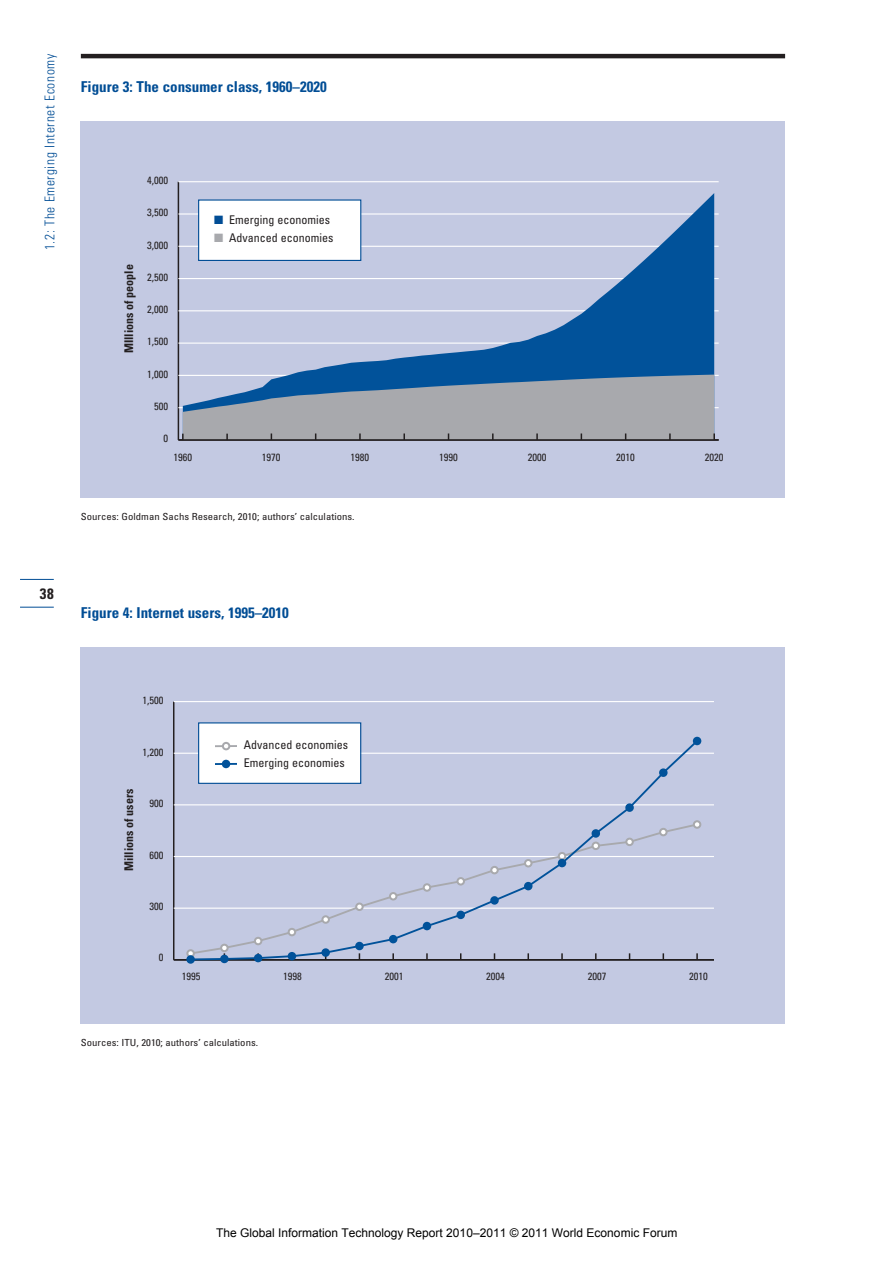
<style>
.page{position:relative;width:893px;height:1263px;background:#fff}
.page>*{position:absolute;margin:0;border:0;box-sizing:border-box;transform-origin:0 0}
.t1{font:700 condensed 15px "Univers";color:#014d95}
.t2{font:700 condensed 15px "Univers";color:#231f20}
.t3{font:300 condensed 13.5px "Univers";letter-spacing:.045em;color:#014d95}
.t4{font:condensed 12px/18px "Univers";color:#231f20}
.t5{font:12px "Arial";color:#000}
.t6{font:700 condensed 12px "Univers";color:#231f20}
.t7{font:condensed 10.5px "Univers";color:#231f20}
.t8{font:condensed 9.75px "Univers";color:#231f20;scale:1.1 1}
.s1{color:#014d95}
.s2{color:#a8a9ad}
</style>
<div class="page">
<hr style="left:81px;top:54px;width:704px;height:4px;background:#231f20">
<hr style="left:20px;top:579px;width:34px;height:1px;background:#014d95">
<hr style="left:20px;top:607px;width:34px;height:1px;background:#014d95">
<div style="left:81px;top:121px;width:704px;height:377px;background:#c3c9e2"></div>
<hr style="left:178px;top:182px;width:1px;height:258px;background:#231f20">
<hr style="left:178px;top:407px;width:540px;height:1px;background:#fff">
<hr style="left:178px;top:375px;width:540px;height:1px;background:#fff">
<hr style="left:178px;top:342px;width:540px;height:2px;background:#fff">
<hr style="left:178px;top:310px;width:540px;height:1px;background:#fff">
<hr style="left:178px;top:278px;width:540px;height:1px;background:#fff">
<hr style="left:178px;top:246px;width:540px;height:1px;background:#fff">
<hr style="left:178px;top:213px;width:540px;height:1px;background:#fff">
<hr style="left:178px;top:181px;width:540px;height:1px;background:#fff">
<svg style="left:183px;top:193px;width:531px;height:181px"></svg>
<svg style="left:182px;top:374px;width:533px;height:65px;background:#8f9dac"></svg>
<hr style="left:178px;top:439px;width:540px;height:2px;background:#231f20">
<div style="left:199px;top:201px;width:161px;height:59px;background:#fff"></div>
<div style="left:198px;top:199px;width:163px;height:62px;border:1px solid #014d95"></div>
<div style="left:81px;top:647px;width:704px;height:376px;background:#c3c9e2"></div>
<hr style="left:173px;top:701px;width:1px;height:258px;background:#231f20">
<hr style="left:174px;top:959px;width:540px;height:1px;background:#231f20">
<hr style="left:174px;top:907px;width:540px;height:1px;background:#fff">
<hr style="left:174px;top:856px;width:540px;height:1px;background:#fff">
<hr style="left:174px;top:804px;width:540px;height:1px;background:#fff">
<hr style="left:174px;top:752px;width:540px;height:1px;background:#fff">
<hr style="left:174px;top:701px;width:540px;height:1px;background:#fff">
<div style="left:186px;top:949px;width:9px;height:8px;border:2px solid #a8a9ad;border-radius:50%"></div>
<div style="left:693px;top:820px;width:8px;height:8px;border:2px solid #a8a9ad;border-radius:50%"></div>
<div style="left:186px;top:955px;width:9px;height:8px;border:2px solid #01529a;border-radius:50%"></div>
<div style="left:220px;top:954px;width:9px;height:9px;border:2px solid #01529a;border-radius:50%"></div>
<div style="left:254px;top:953px;width:8px;height:9px;border:2px solid #01529a;border-radius:50%"></div>
<div style="left:693px;top:736px;width:8px;height:9px;border:2px solid #01529a;border-radius:50%"></div>
<div style="left:199px;top:723px;width:161px;height:59px;background:#fff"></div>
<svg style="left:188px;top:738px;width:512px;height:223px"></svg>
<div style="left:222px;top:742px;width:8px;height:8px;border:2px solid #a8a9ad;border-radius:50%"></div>
<hr style="left:216px;top:763px;width:20px;height:2px;background:#01529a">
<div style="left:223px;top:760px;width:6px;height:7px;background:#01529a;border-radius:50%"></div>
<div style="left:222px;top:759px;width:8px;height:9px;border:2px solid #01529a;border-radius:50%"></div>
<p class="t3" style="left:45px;top:250px;width:198px;rotate:-90deg">1.2: The Emerging Internet Economy</p>
<h1 class="t1" style="left:81px;top:81px;width:247px">Figure 3: The consumer class, 1960–2020</h1>
<p class="t6" style="left:124px;top:353px;width:91px;rotate:-90deg">MIllions of people</p>
<p class="t7" style="left:147px;top:176px;width:22px">4,000</p>
<p class="t7" style="left:147px;top:209px;width:22px">3,500</p>
<p class="t7" style="left:147px;top:241px;width:22px">3,000</p>
<p class="t7" style="left:147px;top:273px;width:22px">2,500</p>
<p class="t7" style="left:147px;top:305px;width:22px">2,000</p>
<p class="t7" style="left:147px;top:338px;width:22px">1,500</p>
<p class="t7" style="left:147px;top:370px;width:22px">1,000</p>
<p class="t7" style="left:154px;top:402px;width:15px">500</p>
<p class="t7" style="left:163px;top:434px;width:6px">0</p>
<p class="t4" style="left:214px;top:212px;width:117px"><span class="s1">■</span> Emerging economies</p>
<p class="t4" style="left:214px;top:230px;width:121px"><span class="s2">■</span> Advanced economies</p>
<p class="t7" style="left:173px;top:453px;width:20px">1960</p>
<p class="t7" style="left:262px;top:453px;width:20px">1970</p>
<p class="t7" style="left:350px;top:453px;width:20px">1980</p>
<p class="t7" style="left:439px;top:453px;width:20px">1990</p>
<p class="t7" style="left:527px;top:453px;width:20px">2000</p>
<p class="t7" style="left:616px;top:453px;width:20px">2010</p>
<p class="t7" style="left:704px;top:453px;width:20px">2020</p>
<p class="t8" style="left:81px;top:513px;width:250px">Sources: Goldman Sachs Research, 2010; authors’ calculations.</p>
<h1 class="t2" style="left:40px;top:588px;width:15px">38</h1>
<h1 class="t1" style="left:81px;top:607px;width:209px">Figure 4: Internet users, 1995–2010</h1>
<p class="t7" style="left:143px;top:696px;width:22px">1,500</p>
<p class="t7" style="left:143px;top:748px;width:22px">1,200</p>
<p class="t6" style="left:124px;top:871px;width:84px;rotate:-90deg">Millions of users</p>
<p class="t7" style="left:150px;top:799px;width:15px">900</p>
<p class="t7" style="left:150px;top:851px;width:15px">600</p>
<p class="t7" style="left:150px;top:903px;width:15px">300</p>
<p class="t7" style="left:159px;top:953px;width:6px">0</p>
<p class="t4" style="left:244px;top:736px;width:106px">Advanced economies<br>Emerging economies</p>
<p class="t7" style="left:182px;top:972px;width:20px">1995</p>
<p class="t7" style="left:283px;top:972px;width:20px">1998</p>
<p class="t7" style="left:385px;top:972px;width:20px">2001</p>
<p class="t7" style="left:486px;top:972px;width:20px">2004</p>
<p class="t7" style="left:587px;top:972px;width:20px">2007</p>
<p class="t7" style="left:689px;top:972px;width:20px">2010</p>
<p class="t8" style="left:81px;top:1038px;width:163px">Sources: ITU, 2010; authors’ calculations.</p>
<p class="t5" style="left:216px;top:1225px;width:463px">The Global Information Technology Report 2010–2011 © 2011 World Economic Forum</p>
</div>
